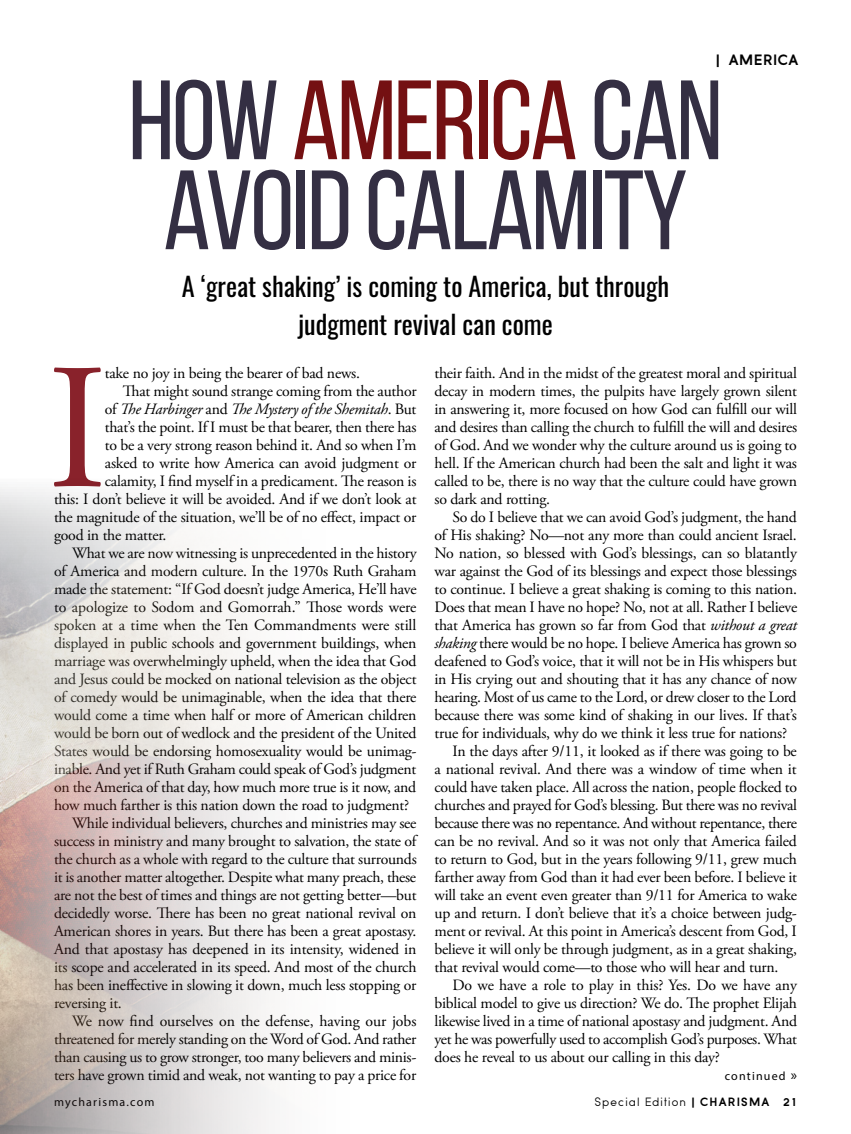
<style>
.page{position:relative;width:851px;height:1134px;background:#fff}
.page>*{position:absolute;margin:0;border:0;box-sizing:border-box;transform-origin:0 0}
.FEATURES-Body_Text_Opening_Graf{font:178.65px "Adobe Garamond Pro";color:#89222b}
.t1{font:112.5px/90px "Bebas Neue";letter-spacing:-.02em;color:#342f43;text-align:center}
.FEATURES-Bold_Lead-In_Graf_14_21{font:26.25px/37.5px "Oswald";color:#000;text-align:center}
.BODY_TEXT{font:15.75px/18px "Adobe Garamond Pro";letter-spacing:-.015em;color:#000;text-align:justify}
.BODY_TEXT-2{font:italic 15.75px "Adobe Garamond Pro";letter-spacing:-.015em;color:#000}
.FEATURES-Body_Text_Opening_Graf-2{font:15.75px "Adobe Garamond Pro";letter-spacing:-.015em;color:#000}
.FEATURES-Flagline{font:700 15px "Sofia";letter-spacing:.03em;color:#000}
.t2{font:12px "Sofia";letter-spacing:.1em;color:#000}
.FEATURES-Cont_d_Line{font:12px "Myriad Pro";letter-spacing:.1em;color:#000}
.s1{color:#741012}
.s2{font-style:normal}
.s3{font-style:italic}
.s4{font-size:15px}
.s5{font-weight:700}
</style>
<div class="page">
<img style="left:0;top:487px;width:271px;height:647px">
<p class="FEATURES-Flagline" style="left:715px;top:50px;width:84px">| AMERICA</p>
<p class="t1" style="left:128px;top:74px;width:595px">HOW <span class="s1">AMERICA</span> CAN<br>AVOID CALAMITY</p>
<p class="FEATURES-Bold_Lead-In_Graf_14_21" style="left:182px;top:265px;width:489px">A ‘great shaking’ is coming to America, but through judgment revival can come</p>
<p class="FEATURES-Body_Text_Opening_Graf" style="left:47px;top:322px;width:62px">I</p>
<p class="FEATURES-Body_Text_Opening_Graf-2" style="left:105px;top:364px;width:257px">take no joy in being the bearer of bad news.</p>
<p class="BODY_TEXT" style="left:123px;top:383px;width:295px">That might sound strange coming from the author</p>
<p class="BODY_TEXT-2" style="left:105px;top:400px;width:313px"><span class="s2">of</span> The Harbinger <span class="s2">and</span> The Mystery of the Shemitah<span class="s2">. But</span></p>
<p class="BODY_TEXT" style="left:105px;top:419px;width:313px">that’s the point. If I must be that bearer, then there has</p>
<p class="BODY_TEXT" style="left:105px;top:437px;width:313px">to be a very strong reason behind it. And so when I’m</p>
<p class="BODY_TEXT" style="left:105px;top:455px;width:313px">asked to write how America can avoid judgment or</p>
<p class="BODY_TEXT" style="left:105px;top:473px;width:313px">calamity, I find myself in a predicament. The reason is</p>
<p class="BODY_TEXT" style="left:54px;top:491px;width:364px">this: I don’t believe it will be avoided. And if we don’t look at</p>
<p class="BODY_TEXT" style="left:54px;top:509px;width:364px">the magnitude of the situation, we’ll be of no effect, impact or</p>
<p class="BODY_TEXT" style="left:54px;top:527px;width:114px">good in the matter.</p>
<p class="BODY_TEXT" style="left:54px;top:545px;width:364px;text-indent:18px">What we are now witnessing is unprecedented in the history of America and modern culture. In the 1970s Ruth Graham made the statement: “If God doesn’t judge America, He’ll have to apologize to Sodom and Gomorrah.” Those words were spoken at a time when the Ten Commandments were still displayed in public schools and government buildings, when marriage was overwhelmingly upheld, when the idea that God and Jesus could be mocked on national television as the object of comedy would be unimaginable, when the idea that there would come a time when half or more of American children would be born out of wedlock and the president of the United States would be endorsing homosexuality would be unimag&shy;inable. And yet if Ruth Graham could speak of God’s judgment on the America of that day, how much more true is it now, and how much farther is this nation down the road to judgment?</p>
<p class="BODY_TEXT" style="left:54px;top:815px;width:364px;text-indent:18px">While individual believers, churches and ministries may see success in ministry and many brought to salvation, the state of the church as a whole with regard to the culture that surrounds it is another matter altogether. Despite what many preach, these are not the best of times and things are not getting better—but decidedly worse. There has been no great national revival on American shores in years. But there has been a great apostasy.<br>And that apostasy has deepened in its intensity, widened in its scope and accelerated in its speed. And most of the church has been ineffective in slowing it down, much less stopping or reversing it.</p>
<p class="BODY_TEXT" style="left:54px;top:1013px;width:364px;text-indent:18px">We now find ourselves on the defense, having our jobs threatened for merely standing on the Word of God. And rather than causing us to grow stronger, too many believers and minis&shy;ters have grown timid and weak, not wanting to pay a price for</p>
<p class="BODY_TEXT" style="left:434px;top:365px;width:364px">their faith. And in the midst of the greatest moral and spiritual decay in modern times, the pulpits have largely grown silent in answering it, more focused on how God can fulfill our will and desires than calling the church to fulfill the will and desires of God. And we wonder why the culture around us is going to hell. If the American church had been the salt and light it was called to be, there is no way that the culture could have grown so dark and rotting.</p>
<p class="BODY_TEXT" style="left:434px;top:509px;width:364px;text-indent:18px">So do I believe that we can avoid God’s judgment, the hand of His shaking? No—not any more than could ancient Israel.<br>No nation, so blessed with God’s blessings, can so blatantly war against the God of its blessings and expect those blessings to continue. I believe a great shaking is coming to this nation.<br>Does that mean I have no hope? No, not at all. Rather I believe that America has grown so far from God that <span class="s3">without a great shaking</span> there would be no hope. I believe America has grown so deafened to God’s voice, that it will not be in His whispers but in His crying out and shouting that it has any chance of now hearing. Most of us came to the Lord, or drew closer to the Lord because there was some kind of shaking in our lives. If that’s true for individuals, why do we think it less true for nations?</p>
<p class="BODY_TEXT" style="left:434px;top:743px;width:364px;text-indent:18px">In the days after 9/11, it looked as if there was going to be a national revival. And there was a window of time when it could have taken place. All across the nation, people flocked to churches and prayed for God’s blessing. But there was no revival because there was no repentance. And without repentance, there can be no revival. And so it was not only that America failed to return to God, but in the years following 9/11, grew much farther away from God than it had ever been before. I believe it will take an event even greater than 9/11 for America to wake up and return. I don’t believe that it’s a choice between judg&shy;ment or revival. At this point in America’s descent from God, I believe it will only be through judgment, as in a great shaking, that revival would come—to those who will hear and turn.</p>
<p class="BODY_TEXT" style="left:434px;top:977px;width:364px;text-indent:18px">Do we have a role to play in this? Yes. Do we have any biblical model to give us direction? We do. The prophet Elijah likewise lived in a time of national apostasy and judgment. And yet he was powerfully used to accomplish God’s purposes. What does he reveal to us about our calling in this day?</p>
<p class="FEATURES-Cont_d_Line" style="left:724px;top:1069px;width:74px">continued <span class="s4">»</span></p>
<p class="FEATURES-Cont_d_Line" style="left:54px;top:1095px;width:102px">mycharisma.com</p>
<p class="t2" style="left:595px;top:1096px;width:203px">Special Edition <span class="s5">| CHARISMA 21</span></p>
</div>
